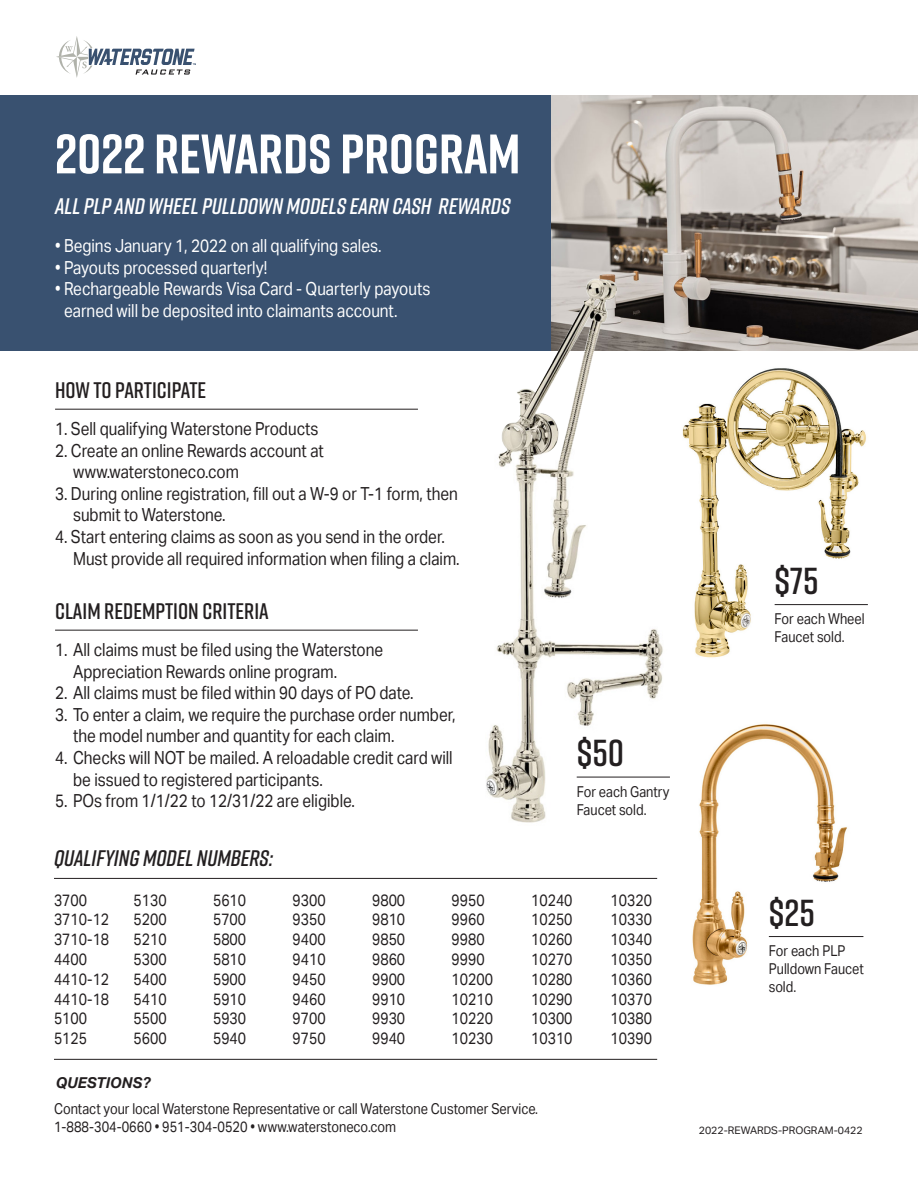
<style>
.page{position:relative;width:918px;height:1188px;background:#fff}
.page>*{position:absolute;margin:0;border:0;box-sizing:border-box;transform-origin:0 0}
.t1{font:700 55.5px "Rift";color:#fff}
.t2{font:600 37.5px "Rift";color:#231f20}
.t3{font:italic 600 22.5px "Rift";color:#fff}
.t4{font:600 22.5px "Rift";color:#231f20}
.t5{font:italic 600 22.5px "Rift";color:#231f20}
.t6{font:18px/21.6px "Aktiv Grotesk";color:#231f20;scale:.85 1}
.t7{font:18px/21.6px "Aktiv Grotesk";color:#fff;scale:.85 1}
.t8{font:16.5px "Aktiv Grotesk";color:#231f20;scale:.85 1}
.t9{font:15px/18px "Aktiv Grotesk";color:#231f20;scale:.85 1}
.t10{font:italic 700 15px "Aktiv Grotesk";color:#231f20}
.t11{font:10.5px "Aktiv Grotesk";color:#231f20}
</style>
<div class="page">
<div style="left:0;top:95px;width:918px;height:256px;background:#395170"></div>
<img style="left:682px;top:368px;width:186px;height:290px">
<img style="left:692px;top:724px;width:164px;height:261px">
<svg style="left:56px;top:36px;width:140px;height:42px"></svg>
<hr style="left:55px;top:409px;width:363px;height:1px;background:#231f20">
<hr style="left:54px;top:878px;width:603px;height:1px;background:#231f20">
<hr style="left:54px;top:1059px;width:603px;height:1px;background:#231f20">
<hr style="left:55px;top:630px;width:363px;height:1px;background:#231f20">
<hr style="left:775px;top:604px;width:93px;height:1px;background:#231f20">
<hr style="left:769px;top:936px;width:94px;height:1px;background:#231f20">
<img style="left:551px;top:95px;width:367px;height:256px">
<img style="left:486px;top:273px;width:192px;height:550px">
<hr style="left:577px;top:777px;width:93px;height:1px;background:#231f20">
<p class="t1" style="left:55px;top:114px;width:467px">2022 REWARDS PROGRAM</p>
<p class="t3" style="left:55px;top:190px;width:457px">ALL PLP AND WHEEL PULLDOWN MODELS EARN CASH REWARDS</p>
<p class="t7" style="left:55px;top:235px;width:386px">• Begins January 1, 2022 on all qualifying sales.</p>
<p class="t7" style="left:55px;top:257px;width:251px">• Payouts processed quarterly!</p>
<p class="t7" style="left:64px;top:278px;width:432px;text-indent:-9px">• Rechargeable Rewards Visa Card - Quarterly payouts earned will be deposited into claimants account.</p>
<p class="t4" style="left:55px;top:374px;width:153px">HOW TO PARTICIPATE</p>
<p class="t6" style="left:55px;top:418px;width:311px">1. Sell qualifying Waterstone Products</p>
<p class="t6" style="left:73px;top:440px;width:297px;text-indent:-18px">2. Create an online Rewards account at www.waterstoneco.com</p>
<p class="t6" style="left:73px;top:483px;width:454px;text-indent:-18px">3. During online registration, fill out a W-9 or T-1 form, then submit to Waterstone.</p>
<p class="t6" style="left:73px;top:526px;width:456px;text-indent:-18px">4. Start entering claims as soon as you send in the order.<br>Must provide all required information when filing a claim.</p>
<p class="t4" style="left:55px;top:595px;width:215px">CLAIM REDEMPTION CRITERIA</p>
<p class="t6" style="left:73px;top:639px;width:366px;text-indent:-18px">1. All claims must be filed using the Waterstone<br>Appreciation Rewards online program.</p>
<p class="t6" style="left:55px;top:682px;width:423px">2. All claims must be filed within 90 days of PO date.</p>
<p class="t6" style="left:73px;top:704px;width:452px;text-indent:-18px">3. To enter a claim, we require the purchase order number, the model number and quantity for each claim.</p>
<p class="t6" style="left:73px;top:747px;width:448px;text-indent:-18px">4. Checks will NOT be mailed. A reloadable credit card will be issued to registered participants.</p>
<p class="t6" style="left:55px;top:790px;width:354px">5. POs from 1/1/22 to 12/31/22 are eligible.</p>
<p class="t5" style="left:54px;top:843px;width:221px">QUALIFYING MODEL NUMBERS:</p>
<p class="t8" style="left:54px;top:890px;width:41px">3700</p>
<p class="t8" style="left:54px;top:910px;width:67px">3710-12</p>
<p class="t8" style="left:54px;top:930px;width:67px">3710-18</p>
<p class="t8" style="left:54px;top:950px;width:41px">4400</p>
<p class="t8" style="left:54px;top:969px;width:67px">4410-12</p>
<p class="t8" style="left:54px;top:989px;width:67px">4410-18</p>
<p class="t8" style="left:54px;top:1009px;width:41px">5100</p>
<p class="t8" style="left:54px;top:1029px;width:41px">5125</p>
<p class="t8" style="left:134px;top:890px;width:41px">5130</p>
<p class="t8" style="left:134px;top:910px;width:41px">5200</p>
<p class="t8" style="left:134px;top:930px;width:41px">5210</p>
<p class="t8" style="left:134px;top:950px;width:41px">5300</p>
<p class="t8" style="left:134px;top:969px;width:41px">5400</p>
<p class="t8" style="left:134px;top:989px;width:41px">5410</p>
<p class="t8" style="left:134px;top:1009px;width:41px">5500</p>
<p class="t8" style="left:134px;top:1029px;width:41px">5600</p>
<p class="t10" style="left:56px;top:1074px;width:96px">QUESTIONS?</p>
<p class="t8" style="left:213px;top:890px;width:41px">5610</p>
<p class="t8" style="left:213px;top:910px;width:41px">5700</p>
<p class="t8" style="left:213px;top:930px;width:41px">5800</p>
<p class="t8" style="left:213px;top:950px;width:41px">5810</p>
<p class="t8" style="left:213px;top:969px;width:41px">5900</p>
<p class="t8" style="left:213px;top:989px;width:41px">5910</p>
<p class="t8" style="left:213px;top:1009px;width:41px">5930</p>
<p class="t8" style="left:213px;top:1029px;width:41px">5940</p>
<p class="t8" style="left:293px;top:890px;width:41px">9300</p>
<p class="t8" style="left:293px;top:910px;width:41px">9350</p>
<p class="t8" style="left:293px;top:930px;width:41px">9400</p>
<p class="t8" style="left:293px;top:950px;width:41px">9410</p>
<p class="t8" style="left:293px;top:969px;width:41px">9450</p>
<p class="t8" style="left:293px;top:989px;width:41px">9460</p>
<p class="t8" style="left:293px;top:1009px;width:41px">9700</p>
<p class="t8" style="left:293px;top:1029px;width:41px">9750</p>
<p class="t8" style="left:372px;top:890px;width:41px">9800</p>
<p class="t8" style="left:372px;top:910px;width:41px">9810</p>
<p class="t8" style="left:372px;top:930px;width:41px">9850</p>
<p class="t8" style="left:372px;top:950px;width:41px">9860</p>
<p class="t8" style="left:372px;top:969px;width:41px">9900</p>
<p class="t8" style="left:372px;top:989px;width:41px">9910</p>
<p class="t8" style="left:372px;top:1009px;width:41px">9930</p>
<p class="t8" style="left:372px;top:1029px;width:41px">9940</p>
<p class="t8" style="left:452px;top:890px;width:41px">9950</p>
<p class="t8" style="left:452px;top:910px;width:41px">9960</p>
<p class="t8" style="left:452px;top:930px;width:41px">9980</p>
<p class="t8" style="left:452px;top:950px;width:41px">9990</p>
<p class="t8" style="left:452px;top:969px;width:50px">10200</p>
<p class="t8" style="left:452px;top:989px;width:50px">10210</p>
<p class="t8" style="left:452px;top:1009px;width:50px">10220</p>
<p class="t8" style="left:452px;top:1029px;width:50px">10230</p>
<p class="t2" style="left:577px;top:727px;width:49px">$50</p>
<p class="t9" style="left:577px;top:782px;width:111px">For each Gantry<br>Faucet sold.</p>
<p class="t8" style="left:531px;top:890px;width:50px">10240</p>
<p class="t8" style="left:531px;top:910px;width:50px">10250</p>
<p class="t8" style="left:531px;top:930px;width:50px">10260</p>
<p class="t8" style="left:531px;top:950px;width:50px">10270</p>
<p class="t8" style="left:531px;top:969px;width:50px">10280</p>
<p class="t8" style="left:531px;top:989px;width:50px">10290</p>
<p class="t8" style="left:531px;top:1009px;width:50px">10300</p>
<p class="t8" style="left:531px;top:1029px;width:50px">10310</p>
<p class="t8" style="left:611px;top:890px;width:50px">10320</p>
<p class="t8" style="left:611px;top:910px;width:50px">10330</p>
<p class="t8" style="left:611px;top:930px;width:50px">10340</p>
<p class="t8" style="left:611px;top:950px;width:50px">10350</p>
<p class="t8" style="left:611px;top:969px;width:50px">10360</p>
<p class="t8" style="left:611px;top:989px;width:50px">10370</p>
<p class="t8" style="left:611px;top:1009px;width:50px">10380</p>
<p class="t8" style="left:611px;top:1029px;width:50px">10390</p>
<p class="t9" style="left:54px;top:1100px;width:571px">Contact your local Waterstone Representative or call Waterstone Customer Service.</p>
<p class="t9" style="left:54px;top:1118px;width:404px">1-888-304-0660 • 951-304-0520 • www.waterstoneco.com</p>
<p class="t2" style="left:775px;top:554px;width:45px">$75</p>
<p class="t9" style="left:775px;top:610px;width:107px">For each Wheel<br>Faucet sold.</p>
<p class="t2" style="left:769px;top:886px;width:47px">$25</p>
<p class="t9" style="left:769px;top:942px;width:113px">For each PLP<br>Pulldown Faucet sold.</p>
<p class="t11" style="left:699px;top:1124px;width:165px">2022-REWARDS-PROGRAM-0422</p>
</div>
